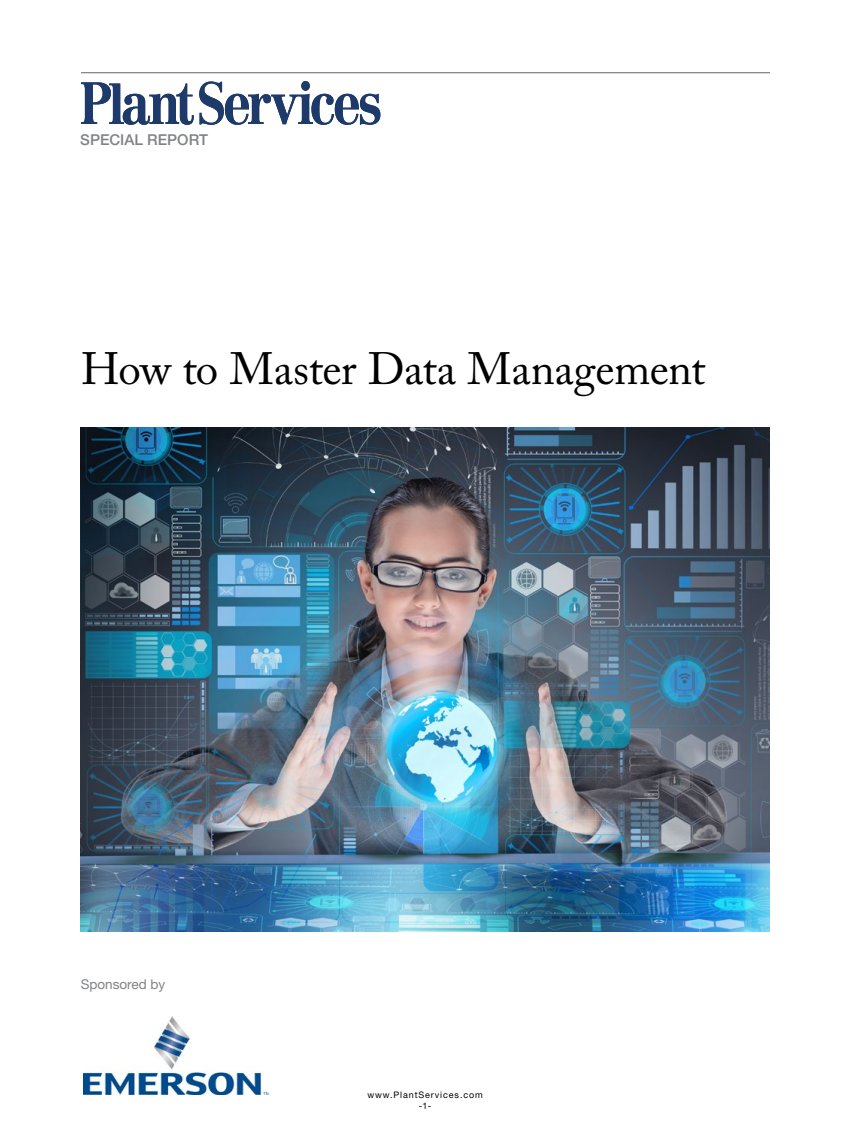
<style>
.page{position:relative;width:851px;height:1134px;background:#fff}
.page>*{position:absolute;margin:0;border:0;box-sizing:border-box;transform-origin:0 0}
.t1{font:45px "Adobe Caslon Pro";letter-spacing:-.01em;color:#000}
.t2{font:500 15px "Helvetica Neue LT Std";color:#808285}
.t3{font:13.5px "Helvetica Neue LT Std";color:#808285}
.t4{font:9px/10.8px "Helvetica Neue LT Std";letter-spacing:.1em;color:#000;text-align:center}
</style>
<div class="page">
<hr style="left:81px;top:72px;width:689px;height:1px;background:#636466">
<img style="left:80px;top:428px;width:689px;height:504px">
<svg style="left:81px;top:81px;width:299px;height:44px"></svg>
<img style="left:83px;top:1017px;width:185px;height:77px">
<p class="t2" style="left:80px;top:131px;width:129px">SPECIAL REPORT</p>
<p class="t1" style="left:81px;top:342px;width:626px">How to Master Data Management</p>
<p class="t3" style="left:81px;top:976px;width:86px">Sponsored by</p>
<p class="t4" style="left:367px;top:1089px;width:117px">www.PlantServices.com -1-</p>
</div>
